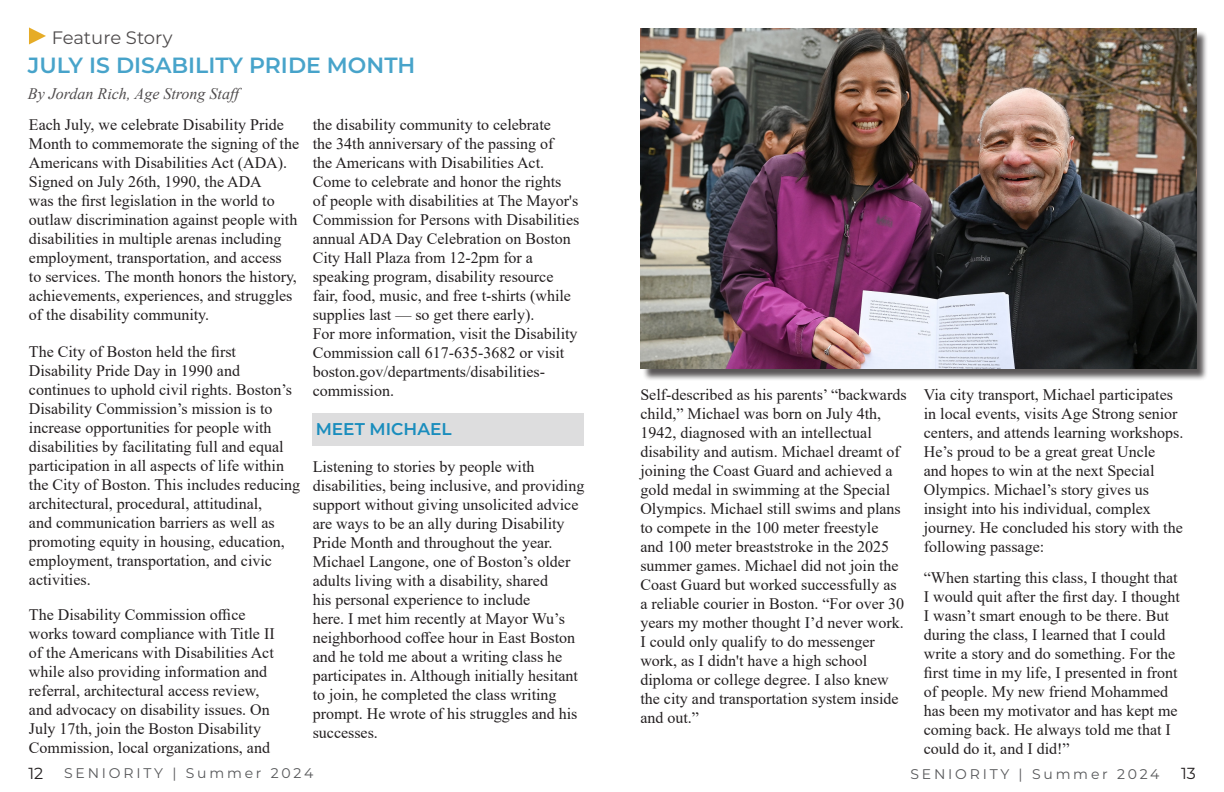
<style>
.page{position:relative;width:1224px;height:792px;background:#fff}
.page>*{position:absolute;margin:0;border:0;box-sizing:border-box;transform-origin:0 0}
.t1{font:600 22px "Montserrat";color:#1a8dbd}
.t2{font:18px "Montserrat";color:#231f20}
.t3{font:600 17px "Montserrat";color:#1a8dbd}
.t4{font:16px/19px "Times New Roman";color:#231f20}
.t5{font:italic 16px "Times New Roman";color:#231f20}
.t6{font:16px "Montserrat";color:#231f20}
.t7{font:14px "Montserrat";letter-spacing:.2em;color:#57585a}
</style>
<div class="page">
<div style="left:312px;top:414px;width:271px;height:32px;background:#ddddde"></div>
<svg style="left:29px;top:27px;width:17px;height:17px"></svg>
<div style="left:642px;top:30px;width:566px;height:351px;background:#231f20;opacity:.75"></div>
<img style="left:641px;top:29px;width:555px;height:339px">
<p class="t2" style="left:52px;top:25px;width:122px">Feature Story</p>
<h1 class="t1" style="left:28px;top:50px;width:389px">JULY IS DISABILITY PRIDE MONTH</h1>
<p class="t5" style="left:28px;top:83px;width:218px">By Jordan Rich, Age Strong Staff</p>
<p class="t4" style="left:29px;top:115px;width:272px">Each July, we celebrate Disability Pride Month to commemorate the signing of the Americans with Disabilities Act (ADA).<br>Signed on July 26th, 1990, the ADA<br>was the first legislation in the world to outlaw discrimination against people with disabilities in multiple arenas including employment, transportation, and access<br>to services. The month honors the history, achievements, experiences, and struggles of the disability community.</p>
<p class="t4" style="left:29px;top:342px;width:273px">The City of Boston held the first Disability Pride Day in 1990 and continues to uphold civil rights. Boston’s Disability Commission’s mission is to increase opportunities for people with disabilities by facilitating full and equal participation in all aspects of life within the City of Boston. This includes reducing architectural, procedural, attitudinal,<br>and communication barriers as well as promoting equity in housing, education, employment, transportation, and civic activities.</p>
<p class="t4" style="left:29px;top:605px;width:247px">The Disability Commission office works toward compliance with Title II of the Americans with Disabilities Act while also providing information and referral, architectural access review, and advocacy on disability issues. On July 17th, join the Boston Disability Commission, local organizations, and</p>
<p class="t4" style="left:313px;top:115px;width:268px">the disability community to celebrate<br>the 34th anniversary of the passing of<br>the Americans with Disabilities Act.<br>Come to celebrate and honor the rights<br>of people with disabilities at The Mayor's Commission for Persons with Disabilities annual ADA Day Celebration on Boston City Hall Plaza from 12-2pm for a speaking program, disability resource fair, food, music, and free t-shirts (while supplies last — so get there early).</p>
<p class="t4" style="left:313px;top:324px;width:266px">For more information, visit the Disability Commission call 617-635-3682 or visit boston.gov/departments/disabilities&shy;commission.</p>
<p class="t3" style="left:316px;top:417px;width:138px">MEET MICHAEL</p>
<p class="t4" style="left:313px;top:457px;width:273px">Listening to stories by people with disabilities, being inclusive, and providing support without giving unsolicited advice are ways to be an ally during Disability Pride Month and throughout the year.</p>
<p class="t4" style="left:313px;top:552px;width:267px">Michael Langone, one of Boston’s older adults living with a disability, shared<br>his personal experience to include<br>here. I met him recently at Mayor Wu’s neighborhood coffee hour in East Boston and he told me about a writing class he participates in. Although initially hesitant to join, he completed the class writing prompt. He wrote of his struggles and his successes.</p>
<p class="t4" style="left:640px;top:385px;width:268px">Self-described as his parents’ “backwards child,” Michael was born on July 4th, 1942, diagnosed with an intellectual disability and autism. Michael dreamt of joining the Coast Guard and achieved a gold medal in swimming at the Special Olympics. Michael still swims and plans to compete in the 100 meter freestyle<br>and 100 meter breaststroke in the 2025 summer games. Michael did not join the Coast Guard but worked successfully as a reliable courier in Boston. “For over 30 years my mother thought I’d never work.<br>I could only qualify to do messenger work, as I didn't have a high school diploma or college degree. I also knew the city and transportation system inside and out.”</p>
<p class="t4" style="left:924px;top:385px;width:261px">Via city transport, Michael participates in local events, visits Age Strong senior centers, and attends learning workshops.<br>He’s proud to be a great great Uncle<br>and hopes to win at the next Special Olympics. Michael’s story gives us insight into his individual, complex journey. He concluded his story with the following passage:</p>
<p class="t4" style="left:924px;top:568px;width:258px">“When starting this class, I thought that I would quit after the first day. I thought I wasn’t smart enough to be there. But during the class, I learned that I could write a story and do something. For the first time in my life, I presented in front of people. My new friend Mohammed has been my motivator and has kept me coming back. He always told me that I could do it, and I did!”</p>
<p class="t6" style="left:28px;top:762px;width:16px">12</p>
<p class="t7" style="left:64px;top:763px;width:251px">SENIORITY | Summer 2024</p>
<p class="t7" style="left:910px;top:765px;width:251px">SENIORITY | Summer 2024</p>
<p class="t6" style="left:1181px;top:762px;width:16px">13</p>
</div>
